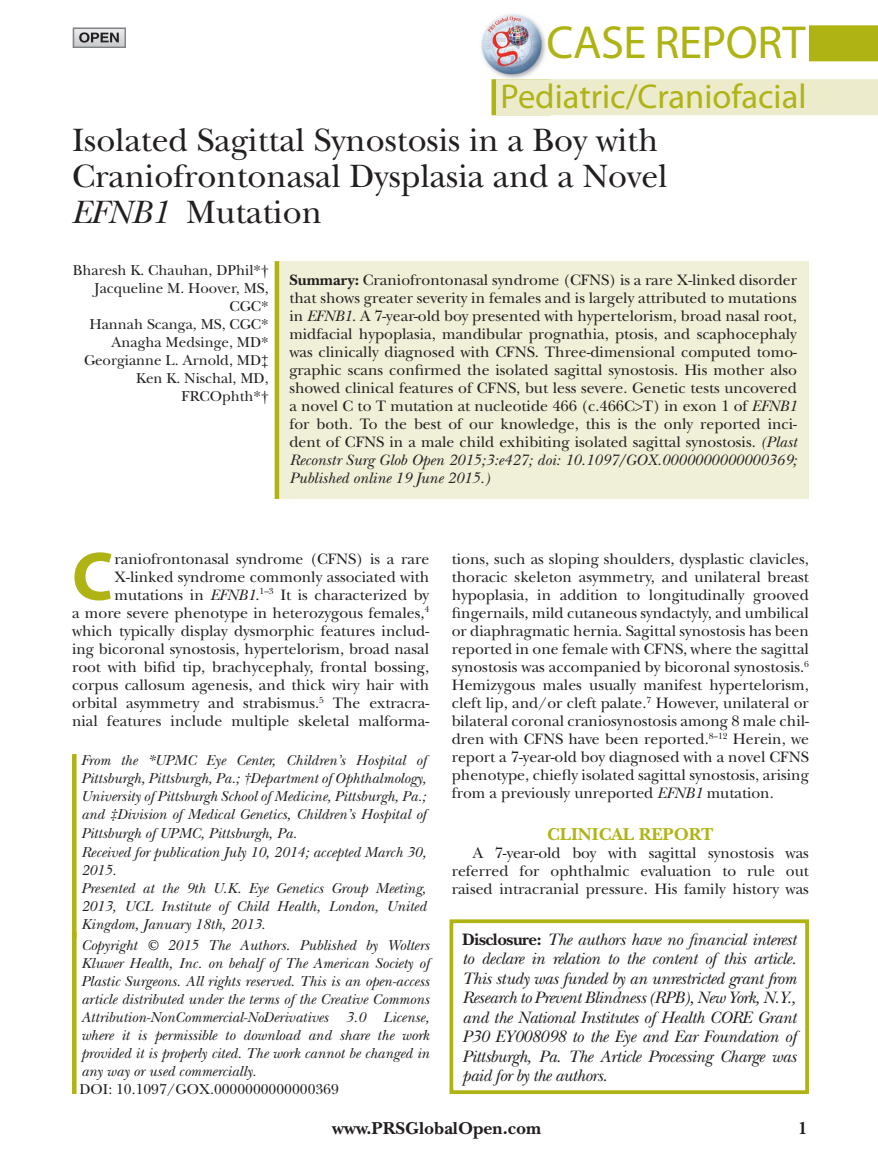
<style>
.page{position:relative;width:878px;height:1175px;background:#fff}
.page>*{position:absolute;margin:0;border:0;box-sizing:border-box;transform-origin:0 0}
.t1{font:700 69.15px "Myriad Pro";color:#afb314}
.t2{font:46.5px "Myriad Pro";letter-spacing:-.01em;color:#afb314}
.t3{font:34.5px "Myriad Pro";color:#afb314}
.t4{font:33.75px/36px "New Baskerville";color:#231f20}
.t5{font:700 18px "New Baskerville";color:#231f20}
.t6{font:700 18px "New Baskerville";color:#afb314}
.t7{font:italic 17.25px/19.5px "New Baskerville";letter-spacing:-.025em;color:#231f20;text-align:justify}
.t8{font:15.75px/18px "New Baskerville";color:#231f20;text-align:justify}
.t9{font:italic 15px/18px "New Baskerville";color:#231f20;text-align:justify}
.t10{font:15px/18px "New Baskerville";color:#231f20;text-align:right}
.s1{font-style:italic}
.s2{font-weight:700}
.s3{font-weight:700;font-style:normal}
</style>
<div class="page">
<img style="left:481px;top:12px;width:65px;height:66px">
<div style="left:73px;top:28px;width:52px;height:20px;border:2px solid #808285"></div>
<svg style="left:79px;top:32px;width:40px;height:11px"></svg>
<div style="left:449px;top:919px;width:359px;height:175px;border:4px solid #afb314"></div>
<hr style="left:72px;top:754px;width:4px;height:184px;background:#afb314">
<hr style="left:72px;top:932px;width:4px;height:161px;background:#afb314">
<div style="left:277px;top:261px;width:531px;height:238px;background:#eff0d7"></div>
<div style="left:274px;top:261px;width:5px;height:238px;background:#afb314"></div>
<div style="left:491px;top:79px;width:59px;height:36px;background:#afb314"></div>
<div style="left:496px;top:79px;width:382px;height:36px;background:#ececcc"></div>
<div style="left:808px;top:25px;width:70px;height:36px;background:#afb314"></div>
<h2 class="t2" style="left:546px;top:14px;width:260px">Case Report</h2>
<h3 class="t3" style="left:500px;top:75px;width:307px">Pediatric/Craniofacial</h3>
<h3 class="t4" style="left:72px;top:122px;width:597px">Isolated Sagittal Synostosis in a Boy with<br>Craniofrontonasal Dysplasia and a Novel<br><span class="s1">EFNB1</span> Mutation</h3>
<p class="t10" style="left:73px;top:261px;width:197px">Bharesh K. Chauhan, DPhil*†<br>Jacqueline M. Hoover, MS,<br>CGC*<br>Hannah Scanga, MS, CGC*<br>Anagha Medsinge, MD*<br>Georgianne L. Arnold, MD‡<br>Ken K. Nischal, MD,<br>FRCOphth*†</p>
<p class="t8" style="left:289px;top:271px;width:509px"><span class="s2">Summary:</span> Craniofrontonasal syndrome (CFNS) is a rare X-linked disorder that shows greater severity in females and is largely attributed to mutations in <span class="s1">EFNB1</span>. A 7-year-old boy presented with hypertelorism, broad nasal root, midfacial hypoplasia, mandibular prognathia, ptosis, and scaphocephaly was clinically diagnosed with CFNS. Three-dimensional computed tomo&shy;graphic scans confirmed the isolated sagittal synostosis. His mother also showed clinical features of CFNS, but less severe. Genetic tests uncovered a novel C to T mutation at nucleotide 466 (c.466C&gt;T) in exon 1 of <span class="s1">EFNB1 </span>for both. To the best of our knowledge, this is the only reported inci&shy;dent of CFNS in a male child exhibiting isolated sagittal synostosis. <span class="s1">(Plast Reconstr Surg Glob Open 2015;3:e427; doi: 10.1097/GOX.0000000000000369; Published online 19 June 2015.)</span></p>
<h1 class="t1" style="left:72px;top:531px;width:43px">C</h1>
<p class="t8" style="left:72px;top:549px;width:359px;text-align:right">raniofrontonasal syndrome (CFNS) is a rare X-linked syndrome commonly associated with mutations in <span class="s1">EFNB1</span>.<sup>1–3</sup> It is characterized by<br>a more severe phenotype in heterozygous females,<sup>4 </sup>which typically display dysmorphic features includ&shy;ing bicoronal synostosis, hypertelorism, broad nasal root with bifid tip, brachycephaly, frontal bossing, corpus callosum agenesis, and thick wiry hair with orbital asymmetry and strabismus.<sup>5</sup> The extracra&shy;nial features include multiple skeletal malforma-</p>
<p class="t8" style="left:451px;top:549px;width:359px">tions, such as sloping shoulders, dysplastic clavicles, thoracic skeleton asymmetry, and unilateral breast hypoplasia, in addition to longitudinally grooved fingernails, mild cutaneous syndactyly, and umbilical or diaphragmatic hernia. Sagittal synostosis has been reported in one female with CFNS, where the sagittal synostosis was accompanied by bicoronal synostosis.<sup>6<br></sup>Hemizygous males usually manifest hypertelorism, cleft lip, and/or cleft palate.<sup>7</sup> However, unilateral or bilateral coronal craniosynostosis among 8 male chil&shy;dren with CFNS have been reported.<sup>8–12</sup> Herein, we report a 7-year-old boy diagnosed with a novel CFNS phenotype, chiefly isolated sagittal synostosis, arising from a previously unreported <span class="s1">EFNB1</span> mutation.</p>
<p class="t6" style="left:547px;top:823px;width:168px">CLINICAL REPORT</p>
<p class="t8" style="left:452px;top:843px;width:359px;text-indent:21px">A 7-year-old boy with sagittal synostosis was referred for ophthalmic evaluation to rule out raised intracranial pressure. His family history was</p>
<p class="t7" style="left:462px;top:929px;width:335px"><span class="s3">Disclosure:</span> The authors have no financial interest to declare in relation to the content of this article.<br>This study was funded by an unrestricted grant from Research to Prevent Blindness (RPB), New York, N.Y., and the National Institutes of Health CORE Grant P30 EY008098 to the Eye and Ear Foundation of Pittsburgh, Pa. The Article Processing Charge was paid for by the authors.</p>
<p class="t9" style="left:81px;top:751px;width:347px">From the *UPMC Eye Center, Children’s Hospital of Pittsburgh, Pittsburgh, Pa.; †Department of Ophthalmology, University of Pittsburgh School of Medicine, Pittsburgh, Pa.; and ‡Division of Medical Genetics, Children’s Hospital of</p>
<p class="t9" style="left:81px;top:824px;width:347px;text-align:left">Pittsburgh of UPMC, Pittsburgh, Pa.<br>Received for publication July 10, 2014; accepted March 30, 2015.<br>Presented at the 9th U.K. Eye Genetics Group Meeting, 2013, UCL Institute of Child Health, London, United Kingdom, January 18th, 2013.</p>
<p class="t9" style="left:81px;top:936px;width:350px">Copyright © 2015 The Authors. Published by Wolters Kluwer Health, Inc. on behalf of The American Society of Plastic Surgeons. All rights reserved. This is an open-access article distributed under the terms of the Creative Commons Attribution-NonCommercial-NoDerivatives 3.0 License, where it is permissible to download and share the work provided it is properly cited. The work cannot be changed in any way or used commercially.</p>
<p class="t10" style="left:80px;top:1080px;width:261px">DOI: 10.1097/GOX.0000000000000369</p>
<p class="t5" style="left:332px;top:1118px;width:210px">www.PRSGlobalOpen.com</p>
<p class="t5" style="left:798px;top:1118px;width:11px">1</p>
</div>
